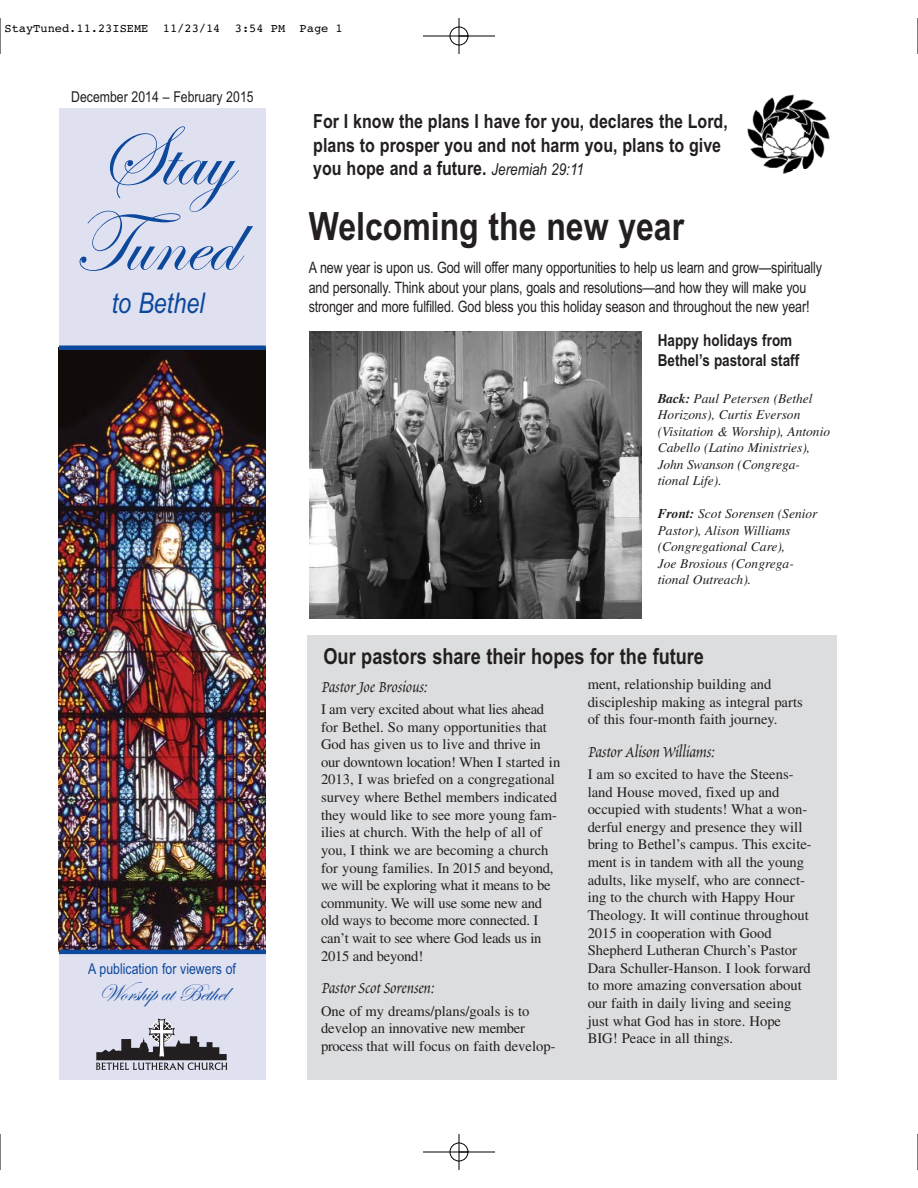
<style>
.page{position:relative;width:918px;height:1188px;background:#fff}
.page>*{position:absolute;margin:0;border:0;box-sizing:border-box;transform-origin:0 0}
.t1{font:87px/85.5px "Edwardian Script ITC";color:#0c489b}
.t2{font:700 39px "Arial Narrow";color:#231f20}
.t3{font:italic 28.5px "Arial Narrow";color:#0c489b}
.t4{font:italic 24px "Edwardian Script ITC";color:#0c489b}
.t5{font:700 22.2px "Arial Narrow";color:#231f20}
.t6{font:700 19.5px/23.4px "Arial Narrow";color:#231f20}
.t7{font:19.5px "Poetica Chancery II";color:#231f20}
.t8{font:700 16.5px/20.2px "Arial Narrow";color:#231f20}
.t9{font:15.75px/19.5px "Arial Narrow";letter-spacing:-.01em;color:#231f20}
.t10{font:15px "Arial Narrow";color:#231f20}
.t11{font:15px "Arial Narrow";color:#0c489b}
.t12{font:14.7px/17.5px "Times";color:#231f20}
.t13{font:italic 13.5px/16.5px "Times";color:#231f20}
.t14{font:12px "Courier";color:#000}
.s1{font-weight:400;font-style:italic;font-size:16.5px}
.s2{font-weight:700}
</style>
<div class="page">
<div style="left:59px;top:108px;width:207px;height:972px;background:#dfe0f0"></div>
<img style="left:59px;top:350px;width:207px;height:600px">
<div style="left:59px;top:345px;width:207px;height:5px;background:#0c489b"></div>
<hr style="left:59px;top:950px;width:207px;height:4px;background:#0c489b">
<svg style="left:96px;top:1019px;width:131px;height:51px"></svg>
<div style="left:307px;top:636px;width:530px;height:444px;background:#dcddde"></div>
<img style="left:310px;top:332px;width:331px;height:287px">
<img style="left:748px;top:94px;width:82px;height:76px">
<img style="left:782px;top:170px;width:12px;height:3px">
<hr style="left:0;top:18px;width:1px;height:36px;background:#000">
<hr style="left:917px;top:18px;width:1px;height:36px;background:#000">
<hr style="left:0;top:1134px;width:1px;height:36px;background:#000">
<hr style="left:917px;top:1134px;width:1px;height:36px;background:#000">
<hr style="left:423px;top:36px;width:72px;height:1px;background:#000">
<hr style="left:423px;top:1152px;width:72px;height:1px;background:#000">
<hr style="left:459px;top:18px;width:1px;height:36px;background:#000">
<hr style="left:459px;top:1134px;width:1px;height:36px;background:#000">
<div style="left:450px;top:27px;width:18px;height:18px;border:1px solid #000;border-radius:50%"></div>
<div style="left:450px;top:1143px;width:18px;height:18px;border:1px solid #000;border-radius:50%"></div>
<p class="t14" style="left:4px;top:24px;width:340px">StayTuned.11.23ISEME 11/23/14 3:54 PM Page 1</p>
<p class="t10" style="left:71px;top:92px;width:184px">December 2014 – February 2015</p>
<h1 class="t1" style="left:73px;top:111px;width:165px">fàtç gâÇxw</h1>
<h3 class="t3" style="left:112px;top:293px;width:94px">to Bethel</h3>
<p class="t11" style="left:88px;top:964px;width:149px">A publication for viewers of</p>
<h3 class="t4" style="left:97px;top:978px;width:131px">jÉÜá{|Ñ tà Uxà{xÄ</h3>
<h3 class="t6" style="left:313px;top:112px;width:416px">For I know the plans I have for you, declares the Lord, plans to prosper you and not harm you, plans to give you hope and a future. <span class="s1">Jeremiah 29:11</span></h3>
<h2 class="t2" style="left:309px;top:212px;width:377px">Welcoming the new year</h2>
<p class="t9" style="left:309px;top:260px;width:515px">A new year is upon us. God will offer many opportunities to help us learn and grow—spiritually and personally. Think about your plans, goals and resolutions—and how they will make you stronger and more fulfilled. God bless you this holiday season and throughout the new year!</p>
<p class="t8" style="left:658px;top:332px;width:143px">Happy holidays from<br>Bethel’s pastoral staff</p>
<p class="t13" style="left:658px;top:391px;width:174px"><span class="s2">Back:</span> Paul Petersen (Bethel<br>Horizons), Curtis Everson (Visitation &amp; Worship), Antonio<br>Cabello (Latino Ministries),<br>John Swanson (Congrega&shy;tional Life).</p>
<p class="t13" style="left:658px;top:507px;width:161px"><span class="s2">Front:</span> Scot Sorensen (Senior<br>Pastor), Alison Williams (Congregational Care),<br>Joe Brosious (Congrega&shy;tional Outreach).</p>
<h3 class="t5" style="left:323px;top:648px;width:382px">Our pastors share their hopes for the future</h3>
<h3 class="t7" style="left:321px;top:678px;width:108px">Pastor Joe Brosious:</h3>
<p class="t12" style="left:321px;top:702px;width:241px">I am very excited about what lies ahead for Bethel. So many opportunities that God has given us to live and thrive in our downtown location! When I started in 2013, I was briefed on a congregational survey where Bethel members indicated they would like to see more young fam&shy;ilies at church. With the help of all of you, I think we are becoming a church for young families. In 2015 and beyond, we will be exploring what it means to be community. We will use some new and old ways to become more connected. I can’t wait to see where God leads us in 2015 and beyond!</p>
<h3 class="t7" style="left:321px;top:979px;width:115px">Pastor Scot Sorensen:</h3>
<p class="t12" style="left:321px;top:1003px;width:236px">One of my dreams/plans/goals is to develop an innovative new member process that will focus on faith develop-</p>
<p class="t12" style="left:588px;top:677px;width:217px">ment, relationship building and discipleship making as integral parts of this four-month faith journey.</p>
<h3 class="t7" style="left:588px;top:743px;width:129px">Pastor Alison Williams:</h3>
<p class="t12" style="left:588px;top:767px;width:226px">I am so excited to have the Steens&shy;land House moved, fixed up and occupied with students! What a won&shy;derful energy and presence they will bring to Bethel’s campus. This excite&shy;ment is in tandem with all the young adults, like myself, who are connect&shy;ing to the church with Happy Hour Theology. It will continue throughout 2015 in cooperation with Good Shepherd Lutheran Church’s Pastor Dara Schuller-Hanson. I look forward to more amazing conversation about our faith in daily living and seeing just what God has in store. Hope BIG! Peace in all things.</p>
</div>
